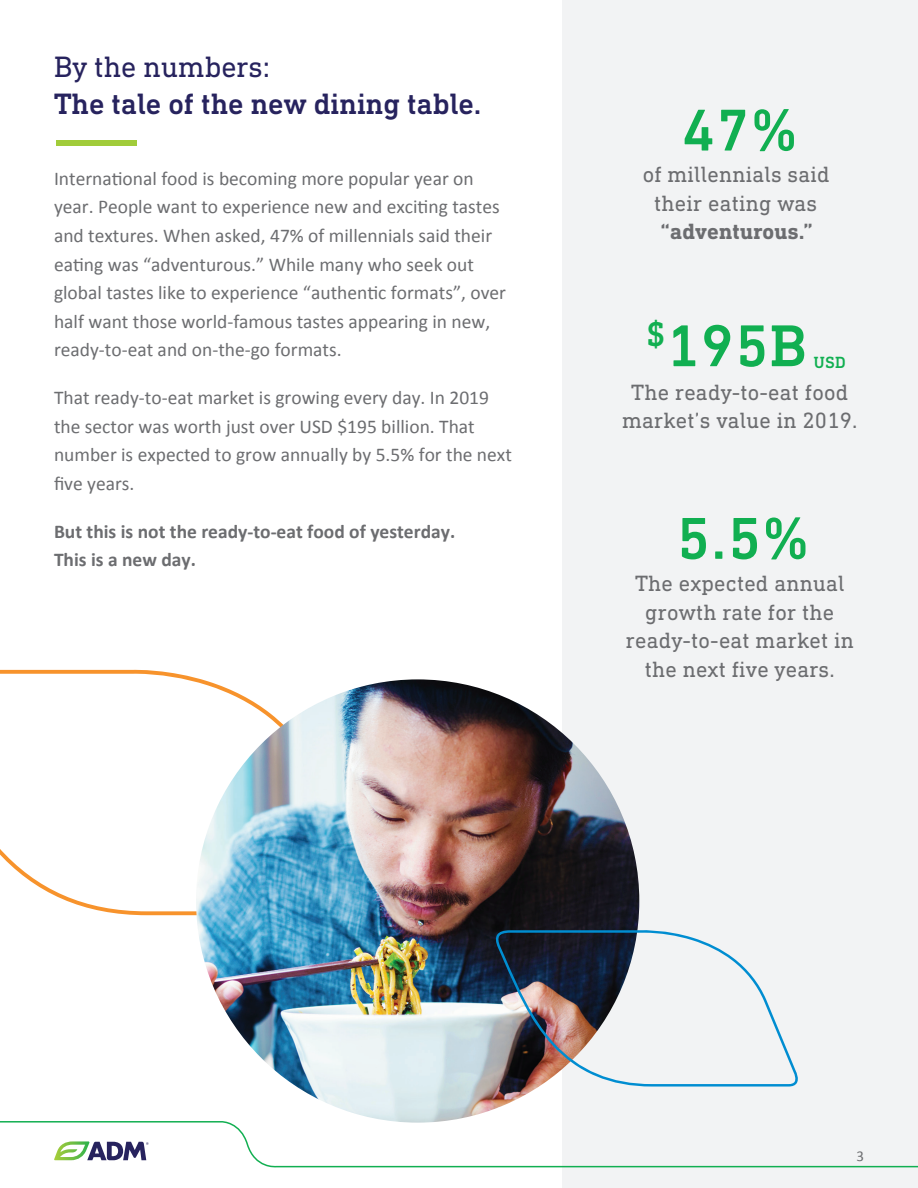
<style>
.page{position:relative;width:918px;height:1188px;background:#fff}
.page>*{position:absolute;margin:0;border:0;box-sizing:border-box;transform-origin:0 0}
.t1{font:500 60px "DIN Next Slab Pro";letter-spacing:.025em;color:#11af51}
.t2{font:500 30px "DIN Next Slab Pro";color:#27235e}
.t3{font:30px "DIN Next Slab Pro";color:#27235e}
.t4{font:22.5px/28.5px "DIN Next Slab Pro";letter-spacing:.01em;color:#6c6d70;text-align:center}
.t5{font:700 22.5px "DIN Next Slab Pro";letter-spacing:.01em;color:#6c6d70}
.t6{font:19.5px/28.5px "Calibri";color:#6c6d70}
.t7{font:700 19.5px/28.5px "Calibri";color:#6c6d70}
.t8{font:500 16.5px "DIN Next Slab Pro";color:#11af51}
.t9{font:15px "Calibri";color:#6c6d70}
</style>
<div class="page">
<svg style="left:0;top:669px;width:357px;height:246px"></svg>
<div style="left:562px;top:0;width:356px;height:1188px;background:#f2f3f4"></div>
<div style="left:56px;top:140px;width:81px;height:6px;background:#a1cc3a"></div>
<img style="left:196px;top:679px;width:443px;height:444px;border-radius:222px">
<svg style="left:0;top:1120px;width:918px;height:48px"></svg>
<svg style="left:54px;top:1141px;width:94px;height:19px"></svg>
<svg style="left:495px;top:930px;width:303px;height:157px"></svg>
<h2 class="t3" style="left:54px;top:49px;width:218px">By the numbers:</h2>
<h2 class="t2" style="left:54px;top:86px;width:429px">The tale of the new dining table.</h2>
<p class="t6" style="left:54px;top:164px;width:454px">International food is becoming more popular year on year. People want to experience new and exciting tastes and textures. When asked, 47% of millennials said their eating was “adventurous.” While many who seek out global tastes like to experience “authentic formats”, over half want those world-famous tastes appearing in new, ready-to-eat and on-the-go formats.</p>
<p class="t6" style="left:54px;top:383px;width:459px">That ready-to-eat market is growing every day. In 2019 the sector was worth just over USD $195 billion. That number is expected to grow annually by 5.5% for the next five years.</p>
<p class="t7" style="left:54px;top:516px;width:403px">But this is not the ready-to-eat food of yesterday.<br>This is a new day.</p>
<h1 class="t1" style="left:682px;top:95px;width:117px">47%</h1>
<p class="t4" style="left:643px;top:160px;width:189px">of millennials said their eating was</p>
<p class="t5" style="left:661px;top:219px;width:154px">“adventurous.”</p>
<h1 class="t1" style="left:646px;top:311px;width:162px"><sup>$</sup>195B</h1>
<p class="t8" style="left:814px;top:353px;width:34px">USD</p>
<p class="t4" style="left:622px;top:378px;width:237px">The ready-to-eat food market’s value in 2019.</p>
<h1 class="t1" style="left:677px;top:504px;width:134px">5.5%</h1>
<p class="t4" style="left:626px;top:569px;width:230px">The expected annual growth rate for the ready-to-eat market in the next five years.</p>
<p class="t9" style="left:856px;top:1146px;width:9px">3</p>
</div>
